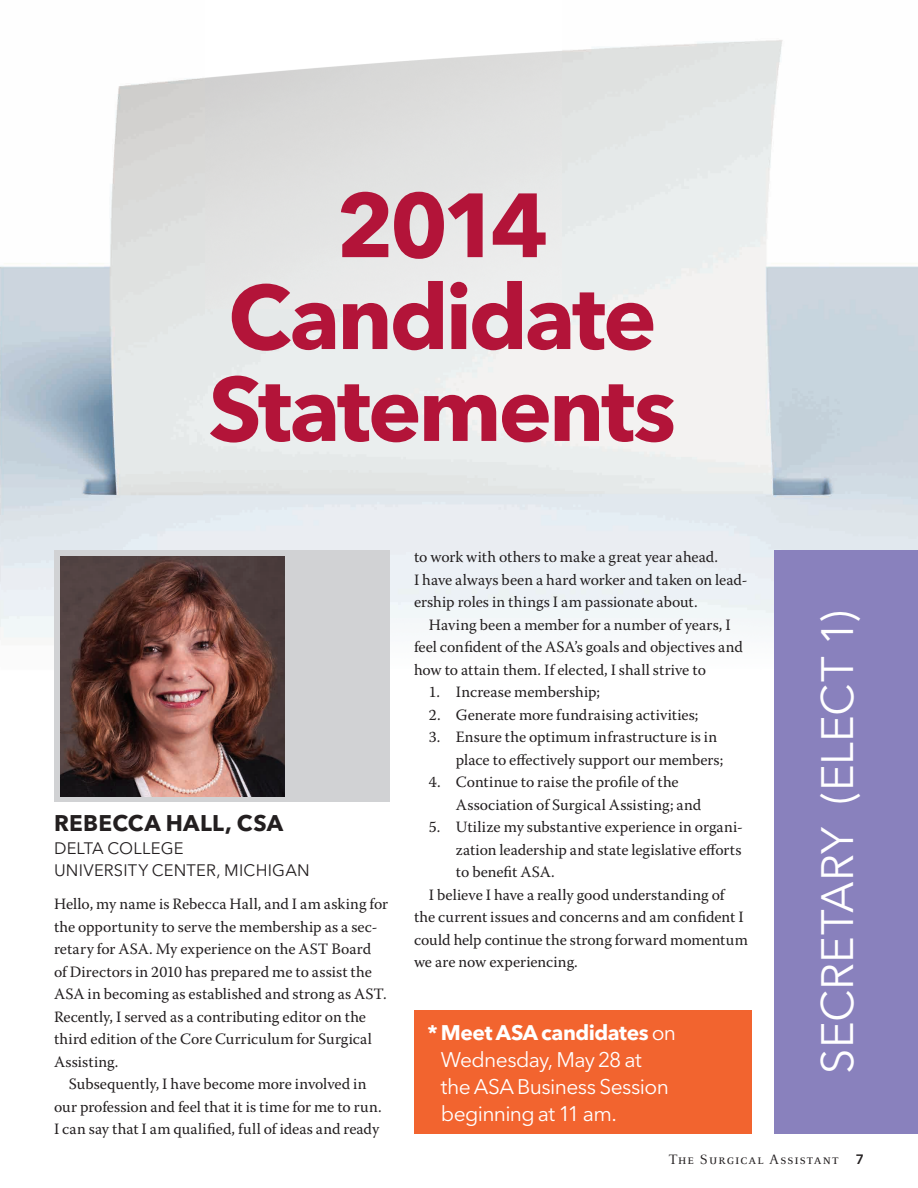
<style>
.page{position:relative;width:918px;height:1188px;background:#fff}
.page>*{position:absolute;margin:0;border:0;box-sizing:border-box;transform-origin:0 0}
.t1{font:700 90px/91.9px "Avenir Next LT Pro";letter-spacing:-.035em;color:#b31439;text-align:center}
.t2{font:45px "Avenir Next LT Pro";letter-spacing:-.005em;color:#fff}
.t3{font:700 22.5px "Avenir Next LT Pro";letter-spacing:.015em;color:#231f20}
.t4{font:21px/27px "Avenir Next LT Pro";letter-spacing:-.03em;color:#fff}
.t5{font:16.5px/22.5px "Avenir Next LT Pro";letter-spacing:.015em;color:#231f20}
.t6{font:15.75px/22.5px "Warnock Pro";color:#231f20}
.t7{font:15px "Celeste Caps";letter-spacing:.075em;color:#231f20}
.s1{font-weight:700}
.s2{font-family:"Avenir Next LT Pro";font-weight:600;font-size:13.5px}
</style>
<div class="page">
<img style="left:0;top:40px;width:918px;height:598px">
<div style="left:54px;top:550px;width:336px;height:252px;background:#d1d2d4"></div>
<img style="left:60px;top:556px;width:225px;height:240px">
<div style="left:774px;top:550px;width:144px;height:584px;background:#8981bd"></div>
<div style="left:414px;top:1010px;width:338px;height:124px;background:#f2642f"></div>
<h1 class="t1" style="left:209px;top:179px;width:469px">2014<br>Candidate<br>Statements</h1>
<h3 class="t3" style="left:54px;top:809px;width:231px">REBECCA HALL, CSA</h3>
<p class="t5" style="left:54px;top:837px;width:257px">DELTA COLLEGE<br>UNIVERSITY CENTER, MICHIGAN</p>
<p class="t6" style="left:54px;top:892px;width:336px">Hello, my name is Rebecca Hall, and I am asking for the opportunity to serve the membership as a sec&shy;retary for ASA. My experience on the AST Board<br>of Directors in 2010 has prepared me to assist the ASA in becoming as established and strong as AST.<br>Recently, I served as a contributing editor on the third edition of the Core Curriculum for Surgical Assisting.</p>
<p class="t6" style="left:54px;top:1072px;width:329px;text-align:center">Subsequently, I have become more involved in<br>our profession and feel that it is time for me to run.<br>I can say that I am qualified, full of ideas and ready</p>
<p class="t6" style="left:414px;top:545px;width:335px">to work with others to make a great year ahead.<br>I have always been a hard worker and taken on lead&shy;ership roles in things I am passionate about.</p>
<p class="t6" style="left:414px;top:613px;width:330px;text-indent:15px">Having been a member for a number of years, I feel confident of the ASA’s goals and objectives and how to attain them. If elected, I shall strive to</p>
<p class="t6" style="left:429px;top:680px;width:173px">1. Increase membership;</p>
<p class="t6" style="left:429px;top:703px;width:271px">2. Generate more fundraising activities;</p>
<p class="t6" style="left:456px;top:725px;width:269px;text-indent:-27px">3. Ensure the optimum infrastructure is in place to effectively support our members;</p>
<p class="t6" style="left:456px;top:770px;width:247px;text-indent:-27px">4. Continue to raise the profile of the<br>Association of Surgical Assisting; and</p>
<p class="t6" style="left:429px;top:815px;width:315px">5. Utilize my substantive experience in organi-</p>
<p class="t6" style="left:456px;top:838px;width:287px">zation leadership and state legislative efforts</p>
<p class="t6" style="left:456px;top:860px;width:100px">to benefit ASA.</p>
<p class="t6" style="left:429px;top:883px;width:297px">I believe I have a really good understanding of</p>
<p class="t6" style="left:414px;top:906px;width:331px">the current issues and concerns and am confident I</p>
<p class="t6" style="left:414px;top:928px;width:335px">could help continue the strong forward momentum</p>
<p class="t6" style="left:414px;top:951px;width:165px">we are now experiencing.</p>
<h3 class="t4" style="left:441px;top:1019px;width:237px;text-indent:-13px"><span class="s1">* Meet ASA candidates</span> on<br>Wednesday, May 28 at the ASA Business Session beginning at 11 am.</h3>
<h2 class="t2" style="left:810px;top:1074px;width:464px;rotate:-90deg">SECRETARY (ELECT 1)</h2>
<p class="t7" style="left:669px;top:1152px;width:197px">The Surgical Assistant <span class="s2">7</span></p>
</div>
